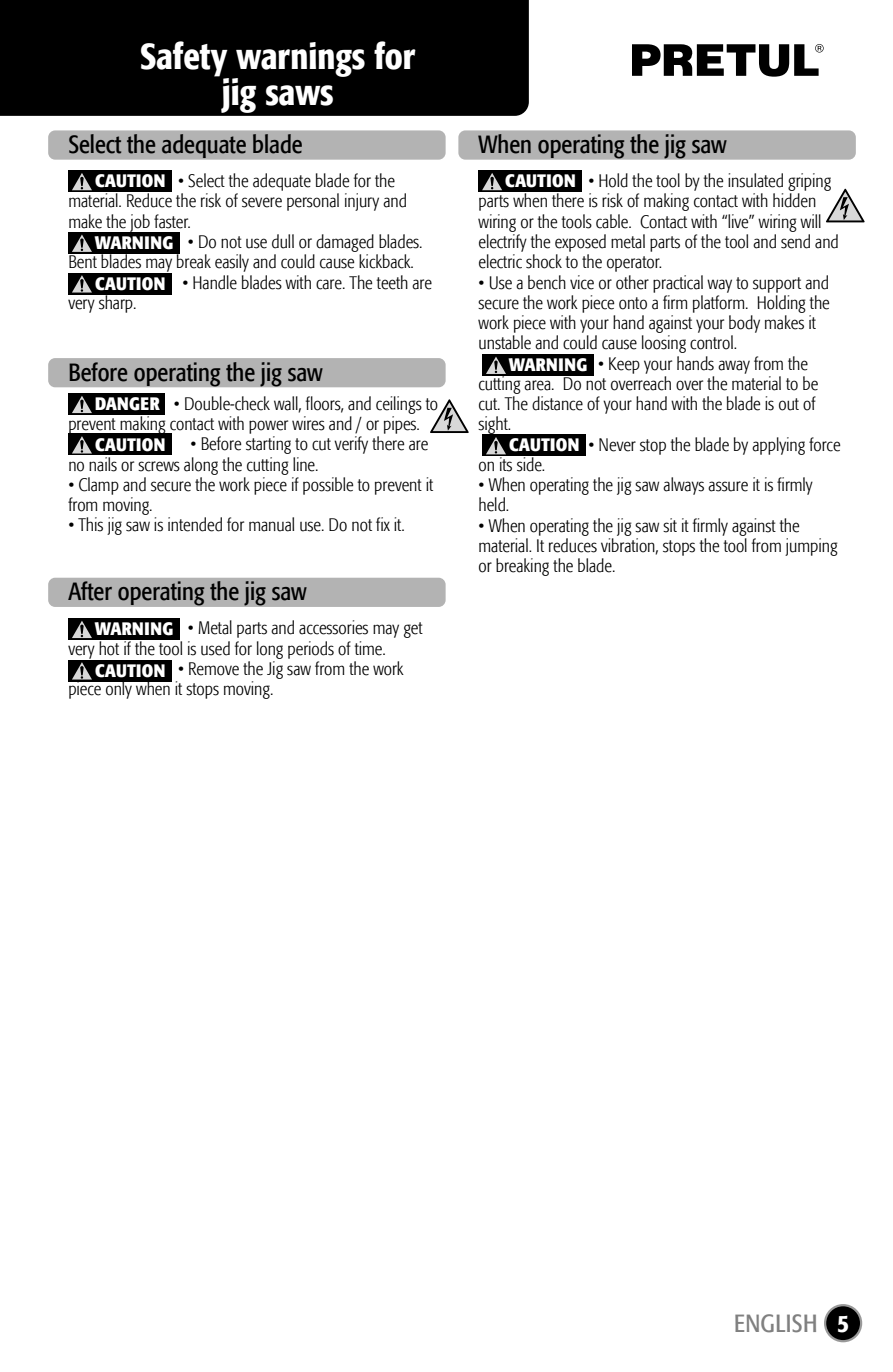
<style>
.page{position:relative;width:893px;height:1372px;background:#fff}
.page>*{position:absolute;margin:0;border:0;box-sizing:border-box;transform-origin:0 0}
.t1{font:500 condensed 36px/36px "Formata";color:#fff;text-align:center}
.t2{font:condensed 24.75px "Formata";color:#000}
.t3{font:condensed 24.75px "Formata";letter-spacing:.02em;color:#808080}
.t4{font:300 condensed 18px/20.2px "Formata";color:#000}
.t5{font:700 condensed 18px "Formata";letter-spacing:.01em;color:#fff}
.s1{font-weight:500;color:#fff}
</style>
<div class="page">
<div style="left:0;top:0;width:529px;height:116px;background:#000"></div>
<div style="left:48px;top:130px;width:398px;height:30px;background:#b3b3b3;border-radius:7px"></div>
<div style="left:48px;top:358px;width:398px;height:29px;background:#b3b3b3;border-radius:7px"></div>
<div style="left:458px;top:130px;width:398px;height:30px;background:#b3b3b3;border-radius:7px"></div>
<div style="left:48px;top:577px;width:398px;height:30px;background:#b3b3b3;border-radius:7px"></div>
<svg style="left:632px;top:44px;width:192px;height:33px"></svg>
<div style="left:825px;top:1304px;width:36px;height:36px;background:#000;border-radius:50%"></div>
<div style="left:824px;top:1303px;width:38px;height:39px;border:2px solid #999;border-radius:50%"></div>
<div style="left:68px;top:171px;width:104px;height:21px;background:#000"></div>
<svg style="left:72px;top:173px;width:20px;height:18px"></svg>
<div style="left:68px;top:273px;width:104px;height:21px;background:#000"></div>
<svg style="left:72px;top:275px;width:20px;height:18px"></svg>
<div style="left:68px;top:434px;width:104px;height:21px;background:#000"></div>
<svg style="left:72px;top:436px;width:20px;height:18px"></svg>
<div style="left:68px;top:660px;width:104px;height:21px;background:#000"></div>
<svg style="left:72px;top:662px;width:20px;height:18px"></svg>
<div style="left:479px;top:170px;width:103px;height:22px;background:#000"></div>
<svg style="left:482px;top:173px;width:20px;height:18px"></svg>
<div style="left:482px;top:434px;width:104px;height:22px;background:#000"></div>
<svg style="left:486px;top:437px;width:20px;height:18px"></svg>
<div style="left:68px;top:393px;width:96px;height:21px;background:#000"></div>
<svg style="left:72px;top:396px;width:20px;height:18px"></svg>
<div style="left:68px;top:232px;width:111px;height:21px;background:#000"></div>
<svg style="left:72px;top:234px;width:20px;height:18px"></svg>
<div style="left:68px;top:618px;width:111px;height:21px;background:#000"></div>
<svg style="left:72px;top:620px;width:20px;height:19px"></svg>
<div style="left:482px;top:354px;width:111px;height:21px;background:#000"></div>
<svg style="left:486px;top:356px;width:20px;height:18px"></svg>
<svg style="left:430px;top:399px;width:39px;height:34px"></svg>
<svg style="left:826px;top:188px;width:39px;height:34px"></svg>
<h1 class="t1" style="left:140px;top:38px;width:277px">Safety warnings for jig saws</h1>
<h2 class="t2" style="left:68px;top:130px;width:236px">Select the adequate blade</h2>
<p class="t4" style="left:68px;top:171px;width:340px;text-indent:110px">• Select the adequate blade for the material. Reduce the risk of severe personal injury and make the job faster.</p>
<p class="t4" style="left:68px;top:232px;width:356px;text-indent:120px">• Do not use dull or damaged blades.<br>Bent blades may break easily and could cause kickback.</p>
<p class="t4" style="left:182px;top:272px;width:251px">• Handle blades with care. The teeth are</p>
<p class="t4" style="left:68px;top:292px;width:70px">very sharp.</p>
<p class="t5" style="left:95px;top:170px;width:72px">CAUTION</p>
<p class="t5" style="left:95px;top:231px;width:80px">WARNING</p>
<p class="t5" style="left:95px;top:272px;width:72px">CAUTION</p>
<h2 class="t2" style="left:68px;top:357px;width:256px">Before operating the jig saw</h2>
<p class="t4" style="left:68px;top:393px;width:371px;text-indent:106px">• Double-check wall, floors, and ceilings to prevent making contact with power wires and / or pipes.</p>
<p class="t4" style="left:68px;top:434px;width:361px;text-indent:122px">• Before starting to cut verify there are no nails or screws along the cutting line.</p>
<p class="t4" style="left:68px;top:474px;width:366px">• Clamp and secure the work piece if possible to prevent it from moving.</p>
<p class="t4" style="left:68px;top:515px;width:338px">• This jig saw is intended for manual use. Do not fix it.</p>
<p class="t5" style="left:95px;top:392px;width:66px">DANGER</p>
<p class="t5" style="left:95px;top:433px;width:72px">CAUTION</p>
<h2 class="t2" style="left:68px;top:577px;width:240px">After operating the jig saw</h2>
<p class="t4" style="left:68px;top:618px;width:356px;text-indent:120px">• Metal parts and accessories may get very hot if the tool is used for long periods of time.</p>
<p class="t4" style="left:68px;top:658px;width:337px;text-indent:110px">• Remove the Jig saw from the work piece only when it stops moving.</p>
<p class="t5" style="left:95px;top:617px;width:80px">WARNING</p>
<p class="t5" style="left:95px;top:659px;width:72px">CAUTION</p>
<h2 class="t2" style="left:479px;top:130px;width:250px">When operating the jig saw</h2>
<p class="t4" style="left:479px;top:171px;width:362px;text-indent:110px">• Hold the tool by the insulated griping parts when there is risk of making contact with hidden wiring or the tools cable. Contact with “live” wiring will electrify the exposed metal parts of the tool and send and electric shock to the operator.</p>
<p class="t4" style="left:479px;top:272px;width:353px">• Use a bench vice or other practical way to support and secure the work piece onto a firm platform. Holding the work piece with your hand against your body makes it unstable and could cause loosing control.</p>
<p class="t4" style="left:479px;top:353px;width:341px;text-indent:120px">• Keep your hands away from the cutting area. Do not overreach over the material to be cut. The distance of your hand with the blade is out of sight.</p>
<p class="t4" style="left:588px;top:434px;width:254px">• Never stop the blade by applying force</p>
<p class="t4" style="left:479px;top:454px;width:68px">on its side.</p>
<p class="t4" style="left:479px;top:475px;width:336px">• When operating the jig saw always assure it is firmly held.</p>
<p class="t4" style="left:479px;top:515px;width:361px">• When operating the jig saw sit it firmly against the material. It reduces vibration, stops the tool from jumping or breaking the blade.</p>
<p class="t5" style="left:505px;top:170px;width:72px">CAUTION</p>
<p class="t5" style="left:509px;top:353px;width:80px">WARNING</p>
<p class="t5" style="left:509px;top:434px;width:72px">CAUTION</p>
<h2 class="t3" style="left:734px;top:1308px;width:116px">ENGLISH <span class="s1">5</span></h2>
</div>
